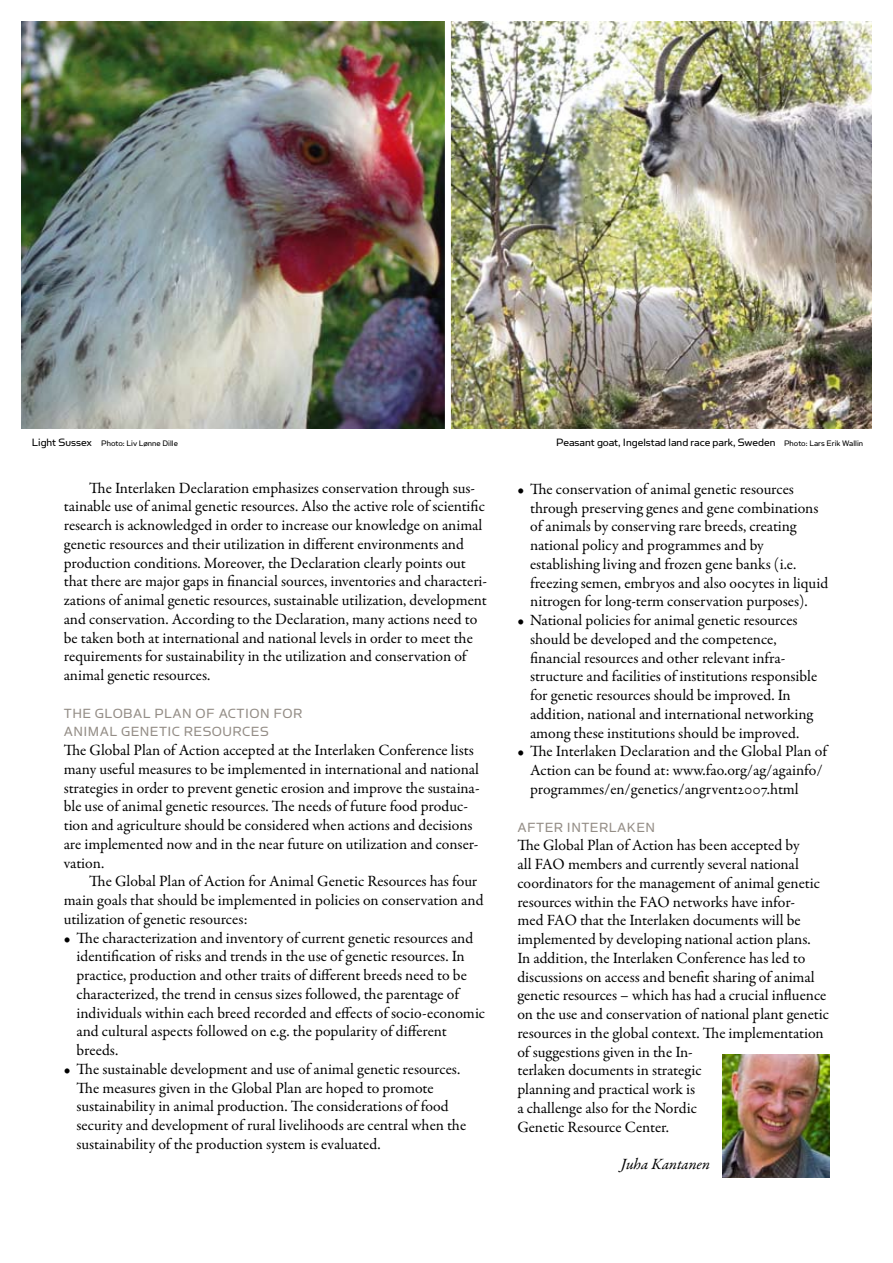
<style>
.page{position:relative;width:893px;height:1263px;background:#fff}
.page>*{position:absolute;margin:0;border:0;box-sizing:border-box;transform-origin:0 0}
.t1{font:15.75px/18.8px "Garamond Premr Pro";color:#000}
.t2{font:italic 15.75px "Garamond Premr Pro";letter-spacing:-.005em;color:#000}
.t3{font:15px/18.8px "Simian Text Orangutan";letter-spacing:.03em;color:#948d86}
.t4{font:12px "Simian Text Orangutan";color:#000}
.t5{font:9px "Simian Text Orangutan";color:#000}
.s1{font-size:12px}
.s2{font-size:9px}
</style>
<div class="page">
<img style="left:21px;top:21px;width:851px;height:407px">
<img style="left:723px;top:1054px;width:106px;height:124px">
<div style="left:445px;top:0;width:6px;height:482px;background:#fff"></div>
<p class="t5" style="left:32px;top:438px;width:148px"><span class="s1">Light Sussex</span> Photo: Liv Lønne Dille</p>
<p class="t4" style="left:556px;top:435px;width:308px">Peasant goat, Ingelstad land race park, Sweden <span class="s2">Photo: Lars Erik Wallin</span></p>
<p class="t1" style="left:64px;top:479px;width:425px;text-indent:26px">The Interlaken Declaration emphasizes conservation through sus&shy;tainable use of animal genetic resources. Also the active role of scientific research is acknowledged in order to increase our knowledge on animal genetic resources and their utilization in different environments and production conditions. Moreover, the Declaration clearly points out that there are major gaps in financial sources, inventories and characteri&shy;zations of animal genetic resources, sustainable utilization, development and conservation. According to the Declaration, many actions need to be taken both at international and national levels in order to meet the requirements for sustainability in the utilization and conservation of animal genetic resources.</p>
<p class="t3" style="left:64px;top:703px;width:240px">The Global Plan of Action for<br>Ani mal Genetic Resources</p>
<p class="t1" style="left:64px;top:741px;width:417px">The Global Plan of Action accepted at the Interlaken Conference lists many useful measures to be implemented in international and national strategies in order to prevent genetic erosion and improve the sustaina&shy;ble use of animal genetic resources. The needs of future food produc&shy;tion and agriculture should be considered when actions and decisions are implemented now and in the near future on utilization and conser&shy;vation.</p>
<p class="t1" style="left:64px;top:872px;width:421px;text-indent:26px">The Global Plan of Action for Animal Genetic Resources has four main goals that should be implemented in policies on conservation and utilization of genetic resources:</p>
<p class="t1" style="left:77px;top:929px;width:410px;text-indent:-13px">• The characterization and inventory of current genetic resources and identification of risks and trends in the use of genetic resources. In practice, production and other traits of different breeds need to be characterized, the trend in census sizes followed, the parentage of individuals within each breed recorded and effects of socio-economic and cultural aspects followed on e.g. the popularity of different breeds.</p>
<p class="t1" style="left:77px;top:1060px;width:391px;text-indent:-13px">• The sustainable development and use of animal genetic resources.<br>The measures given in the Global Plan are hoped to promote sustainability in animal production. The considerations of food security and development of rural livelihoods are central when the sustainability of the production system is evaluated.</p>
<p class="t1" style="left:530px;top:480px;width:300px;text-indent:-13px">• The conservation of animal genetic resources through preserving genes and gene combinations of animals by conserving rare breeds, creating national policy and programmes and by establishing living and frozen gene banks (i.e. freezing semen, embryos and also oocytes in liquid nitrogen for long-term conservation purposes).</p>
<p class="t1" style="left:530px;top:611px;width:289px;text-indent:-13px">• National policies for animal genetic resources should be developed and the competence, financial resources and other relevant infra&shy;structure and facilities of institutions responsible for genetic resources should be improved. In addition, national and international networking among these institutions should be improved.</p>
<p class="t1" style="left:530px;top:742px;width:298px;text-indent:-13px">• The Interlaken Declaration and the Global Plan of<br>Action can be found at: www.fao.org/ag/againfo/ programmes/en/genetics/angrvent2007.html</p>
<p class="t3" style="left:517px;top:817px;width:139px">After Interlaken</p>
<p class="t1" style="left:517px;top:836px;width:313px">The Global Plan of Action has been accepted by<br>all FAO members and currently several national coordinators for the management of animal genetic resources within the FAO networks have infor-<br>med FAO that the Interlaken documents will be implemented by developing national action plans.<br>In addition, the Interlaken Conference has led to discussions on access and benefit sharing of animal genetic resources – which has had a crucial influence on the use and conservation of national plant genetic resources in the global context. The implementation of suggestions given in the In-<br>terlaken documents in strategic<br>planning and practical work is<br>a challenge also for the Nordic<br>Genetic Resource Center.</p>
<p class="t2" style="left:621px;top:1154px;width:91px">Juha Kantanen</p>
</div>
